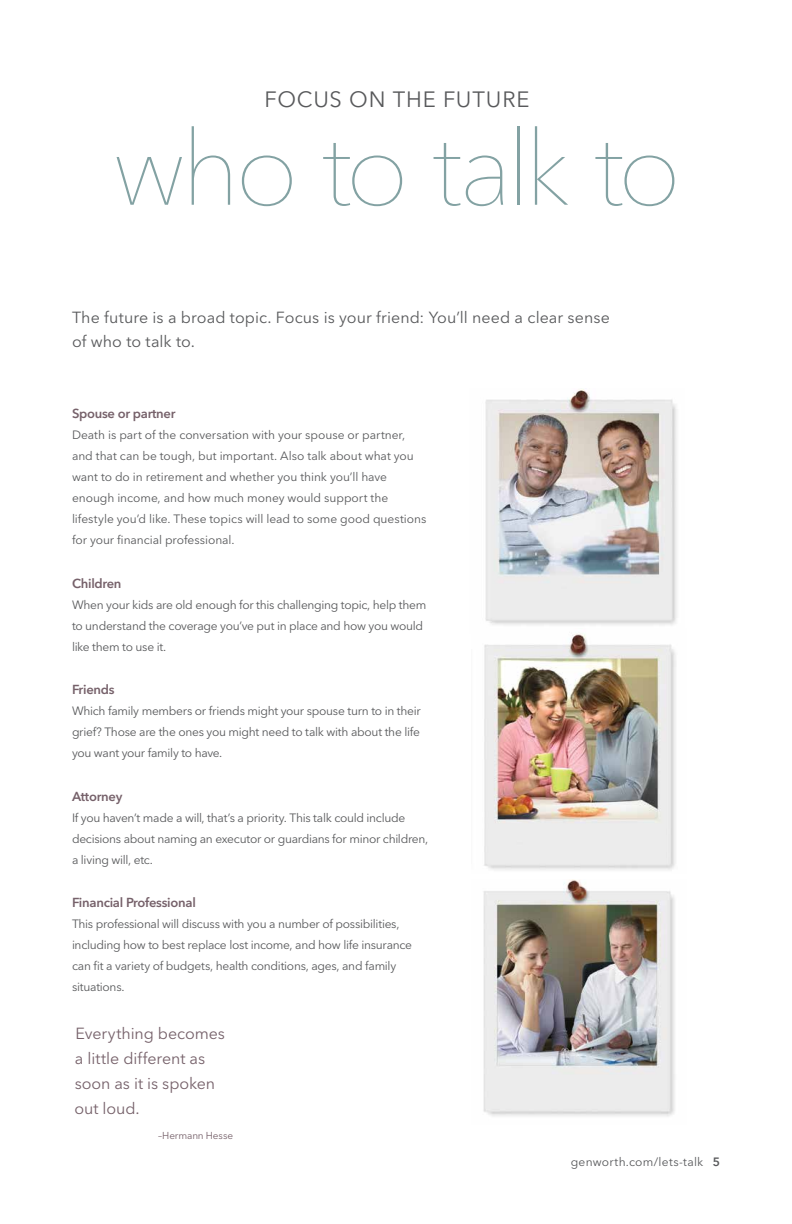
<style>
.page{position:relative;width:792px;height:1224px;background:#fff}
.page>*{position:absolute;margin:0;border:0;box-sizing:border-box;transform-origin:0 0}
.t1{font:200 103.8px "Avenir Next LT Pro";letter-spacing:-.05em;color:#83a2a3}
.t2{font:22px "Avenir Next LT Pro";letter-spacing:.04em;color:#58595b}
.t3{font:16px/24px "Avenir Next LT Pro";letter-spacing:.005em;color:#58595b}
.t4{font:16px/25px "Avenir Next LT Pro";letter-spacing:-.005em;color:#76616a}
.t5{font:600 13px "Avenir Next LT Pro";letter-spacing:-.02em;color:#76616a}
.t6{font:12px/21px "Avenir Next LT Pro";letter-spacing:-.02em;color:#58595b}
.t7{font:12px "Avenir Next LT Pro";letter-spacing:.02em;color:#58595b}
.t8{font:10px "Avenir Next LT Pro";letter-spacing:-.015em;color:#76616a}
.s1{font-weight:600}
</style>
<div class="page">
<img style="left:485px;top:389px;width:192px;height:236px">
<img style="left:483px;top:879px;width:192px;height:238px">
<img style="left:484px;top:633px;width:192px;height:237px">
<h2 class="t2" style="left:264px;top:86px;width:266px">Focus on th e future</h2>
<h1 class="t1" style="left:113px;top:107px;width:569px">who to talk to</h1>
<h3 class="t3" style="left:72px;top:305px;width:539px">The future is a broad topic. Focus is your friend: You’ll need a clear sense of who to talk to.</h3>
<p class="t5" style="left:72px;top:406px;width:105px">Spouse or partner</p>
<p class="t6" style="left:72px;top:425px;width:356px">Death is part of the conversation with your spouse or partner, and that can be tough, but important. Also talk about what you want to do in retirement and whether you think you’ll have enough income, and how much money would support the lifestyle you’d like. These topics will lead to some good questions for your financial professional.</p>
<p class="t5" style="left:72px;top:575px;width:51px">Children</p>
<p class="t6" style="left:72px;top:594px;width:356px">When your kids are old enough for this challenging topic, help them to understand the coverage you’ve put in place and how you would like them to use it.</p>
<p class="t5" style="left:72px;top:682px;width:44px">Friends</p>
<p class="t6" style="left:72px;top:701px;width:350px;text-align:justify">Which family members or friends might your spouse turn to in their grief? Those are the ones you might need to talk with about the life you want your family to have.</p>
<p class="t5" style="left:72px;top:788px;width:52px">Attorney</p>
<p class="t6" style="left:72px;top:807px;width:358px">If you haven’t made a will, that’s a priority. This talk could include decisions about naming an executor or guardians for minor children, a living will, etc.</p>
<p class="t5" style="left:72px;top:895px;width:125px">Financial Professional</p>
<p class="t6" style="left:72px;top:914px;width:342px">This professional will discuss with you a number of possibilities, including how to best replace lost income, and how life insurance can fit a variety of budgets, health conditions, ages, and family situations.</p>
<h3 class="t4" style="left:74px;top:1021px;width:152px">Everything becomes a little different as soon as it is spoken out loud.</h3>
<p class="t8" style="left:158px;top:1130px;width:76px">–Hermann Hesse</p>
<p class="t7" style="left:571px;top:1155px;width:151px">genworth.com/lets-talk <span class="s1">5</span></p>
</div>
